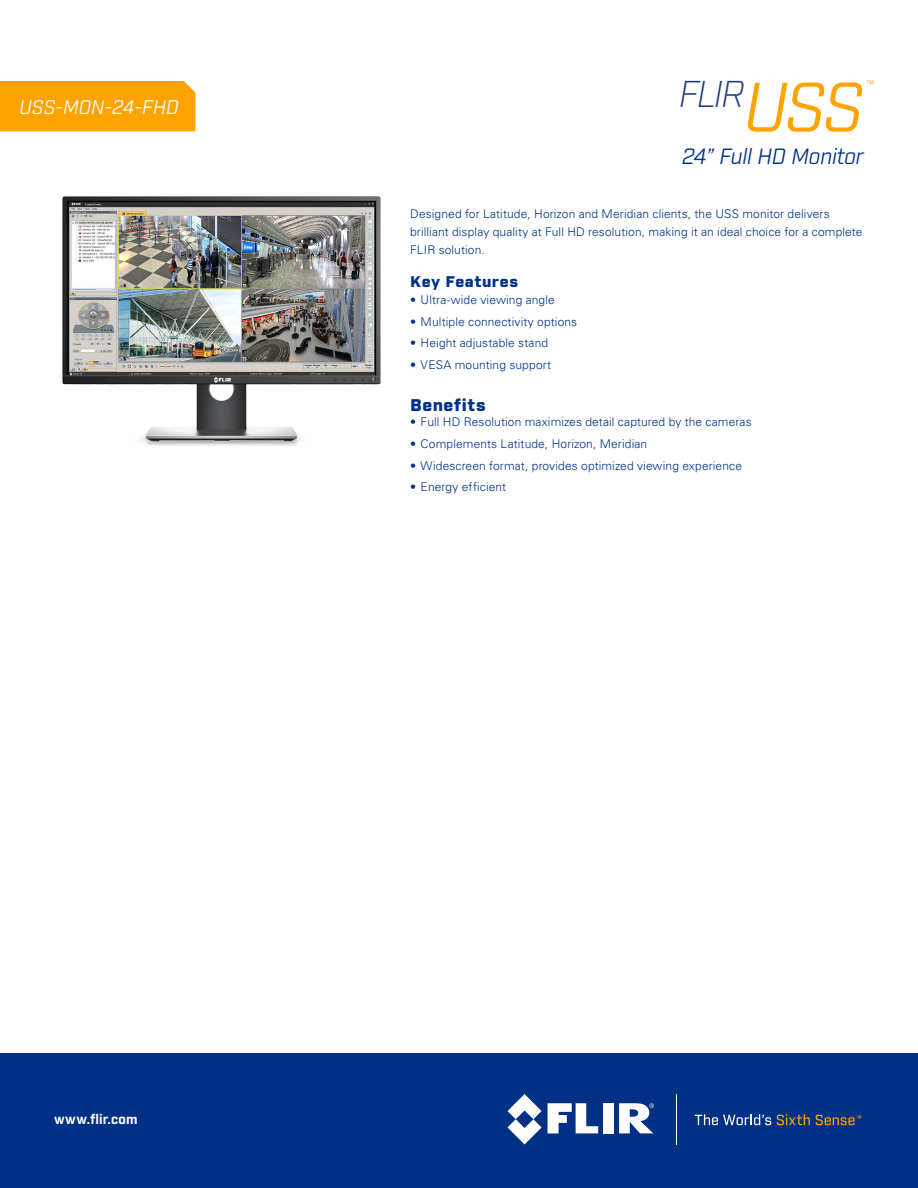
<style>
.page{position:relative;width:918px;height:1188px;background:#fff}
.page>*{position:absolute;margin:0;border:0;box-sizing:border-box;transform-origin:0 0}
.Product_Name{font:italic 300 36.3px "Industry";color:#1e3d7b}
.Product_Description{font:italic 21.45px "Industry";letter-spacing:-.01em;color:#003186}
.Product_Number{font:italic 19.2px "Industry";color:#fff}
.CMKV{font:900 16.5px "Industry";letter-spacing:.03em;color:#003186;scale:1.1 1}
.Features_Subhead{font:900 15px "Industry";letter-spacing:.035em;color:#003186;scale:1.1 1}
.t1{font:700 13.5px "Industry";letter-spacing:.015em;color:#fff}
.text{font:300 12px/18px "Univers LT Std";letter-spacing:.01em;color:#003186}
.Product_Name-2{font:10.5px "Univers LT Std";color:#ffa300}
.s1{font-weight:400;font-size:67.5px;color:#ffa300}
</style>
<div class="page">
<div style="left:0;top:1053px;width:918px;height:135px;background:#003186"></div>
<svg style="left:548px;top:1103px;width:50px;height:30px"></svg>
<div style="left:603px;top:1103px;width:11px;height:30px;background:#fff"></div>
<svg style="left:508px;top:1094px;width:34px;height:50px"></svg>
<svg style="left:619px;top:1103px;width:35px;height:30px"></svg>
<svg style="left:695px;top:1114px;width:76px;height:11px"></svg>
<svg style="left:777px;top:1114px;width:33px;height:11px"></svg>
<hr style="left:676px;top:1094px;width:1px;height:50px;background:#fff">
<svg style="left:816px;top:1115px;width:45px;height:10px"></svg>
<img style="left:63px;top:196px;width:318px;height:250px">
<div style="left:0;top:81px;width:195px;height:50px;background:#ffa300"></div>
<p class="Product_Number" style="left:20px;top:96px;width:161px">USS-MON-24-FHD</p>
<p class="Product_Name-2" style="left:866px;top:78px;width:12px">™</p>
<p class="Product_Name" style="left:679px;top:72px;width:187px">FLIR<span class="s1">USS</span></p>
<p class="Product_Description" style="left:682px;top:143px;width:183px">24” Full HD Monitor</p>
<p class="text" style="left:410px;top:205px;width:454px">Designed for Latitude, Horizon and Meridian clients, the USS monitor delivers brilliant display quality at Full HD resolution, making it an ideal choice for a complete<br>FLIR solution.</p>
<p class="Features_Subhead" style="left:410px;top:272px;width:100px">Key Features</p>
<p class="text" style="left:410px;top:291px;width:146px">• Ultra-wide viewing angle</p>
<p class="text" style="left:410px;top:312px;width:169px">• Multiple connectivity options</p>
<p class="text" style="left:410px;top:334px;width:140px">• Height adjustable stand</p>
<p class="text" style="left:410px;top:356px;width:143px">• VESA mounting support</p>
<p class="CMKV" style="left:410px;top:395px;width:70px">Benefits</p>
<p class="text" style="left:410px;top:413px;width:343px">• Full HD Resolution maximizes detail captured by the cameras</p>
<p class="text" style="left:410px;top:435px;width:239px">• Complements Latitude, Horizon, Meridian</p>
<p class="text" style="left:410px;top:456px;width:333px">• Widescreen format, provides optimized viewing experience</p>
<p class="text" style="left:410px;top:478px;width:98px">• Energy efficient</p>
<p class="t1" style="left:54px;top:1110px;width:85px">www.flir.com</p>
</div>
